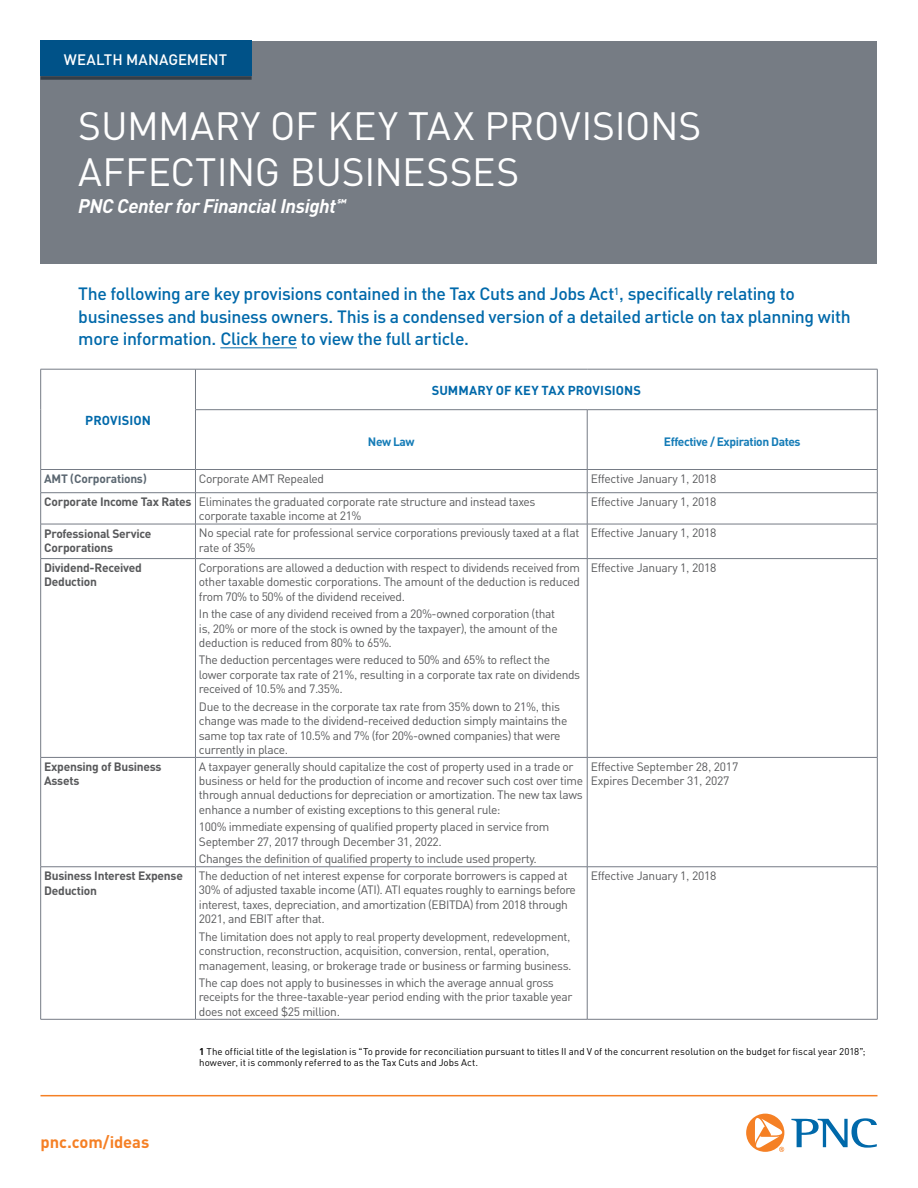
<style>
.page{position:relative;width:918px;height:1188px;background:#fff}
.page>*{position:absolute;margin:0;border:0;box-sizing:border-box;transform-origin:0 0}
.t1{font:39px/46.5px "PNC Sans";letter-spacing:-.005em;color:#fff}
.t2{font:italic 700 19.5px "PNC Sans";letter-spacing:-.02em;color:#fff}
.t3{font:500 17.7px/22.5px "PNC Sans";letter-spacing:-.02em;color:#0069aa}
.t4{font:700 16.5px "PNC Sans";letter-spacing:-.005em;color:#f58025}
.t5{font:500 15px "PNC Sans";letter-spacing:.005em;color:#fff}
.t6{font:700 12.9px "PNC Sans";letter-spacing:.005em;color:#0069aa}
.t7{font:12px/14.4px "PNC Sans";letter-spacing:-.03em;color:#58595b}
.t8{font:700 12px/14.4px "PNC Sans";letter-spacing:-.02em;color:#58595b}
.t9{font:700 12px "PNC Sans";letter-spacing:-.035em;color:#157cb7}
.t10{font:700 12px "PNC Sans";letter-spacing:-.02em;color:#5b6771}
.t11{font:9.75px/10.5px "PNC Sans";letter-spacing:.005em;color:#000}
.s1{font-weight:700}
</style>
<div class="page">
<div style="left:40px;top:41px;width:838px;height:223px;background:#767c84"></div>
<div style="left:40px;top:40px;width:212px;height:36px;background:#005288"></div>
<svg style="left:41px;top:76px;width:211px;height:4px"></svg>
<hr style="left:220px;top:347px;width:77px;height:1px;background:#0069aa">
<hr style="left:40px;top:369px;width:155px;height:1px;background:#757b85">
<hr style="left:40px;top:369px;width:1px;height:41px;background:#757b85">
<hr style="left:195px;top:369px;width:392px;height:1px;background:#757b85">
<hr style="left:195px;top:369px;width:1px;height:41px;background:#757b85">
<hr style="left:587px;top:369px;width:291px;height:1px;background:#757b85">
<hr style="left:877px;top:369px;width:1px;height:41px;background:#757b85">
<hr style="left:40px;top:410px;width:1px;height:59px;background:#757b85">
<hr style="left:195px;top:409px;width:392px;height:1px;background:#757b85">
<hr style="left:195px;top:410px;width:1px;height:59px;background:#757b85">
<hr style="left:587px;top:409px;width:291px;height:1px;background:#757b85">
<hr style="left:587px;top:410px;width:1px;height:59px;background:#757b85">
<hr style="left:877px;top:410px;width:1px;height:59px;background:#757b85">
<hr style="left:40px;top:469px;width:155px;height:1px;background:#757b85">
<hr style="left:195px;top:469px;width:392px;height:1px;background:#757b85">
<svg style="left:195px;top:470px;width:1px;height:22px"></svg>
<hr style="left:587px;top:469px;width:291px;height:1px;background:#757b85">
<svg style="left:587px;top:470px;width:1px;height:22px"></svg>
<svg style="left:877px;top:470px;width:1px;height:22px"></svg>
<hr style="left:40px;top:492px;width:155px;height:1px;background:#757b85">
<hr style="left:195px;top:492px;width:392px;height:1px;background:#757b85">
<hr style="left:195px;top:493px;width:1px;height:31px;background:#757b85">
<hr style="left:587px;top:492px;width:291px;height:1px;background:#757b85">
<hr style="left:587px;top:493px;width:1px;height:31px;background:#757b85">
<hr style="left:877px;top:493px;width:1px;height:31px;background:#757b85">
<hr style="left:40px;top:524px;width:155px;height:1px;background:#757b85">
<hr style="left:195px;top:524px;width:392px;height:1px;background:#757b85">
<hr style="left:195px;top:524px;width:1px;height:34px;background:#757b85">
<hr style="left:587px;top:524px;width:291px;height:1px;background:#757b85">
<hr style="left:587px;top:524px;width:1px;height:34px;background:#757b85">
<hr style="left:877px;top:524px;width:1px;height:34px;background:#757b85">
<hr style="left:40px;top:558px;width:155px;height:1px;background:#757b85">
<hr style="left:195px;top:558px;width:392px;height:1px;background:#757b85">
<hr style="left:195px;top:559px;width:1px;height:198px;background:#757b85">
<hr style="left:587px;top:558px;width:291px;height:1px;background:#757b85">
<hr style="left:587px;top:559px;width:1px;height:198px;background:#757b85">
<hr style="left:877px;top:559px;width:1px;height:198px;background:#757b85">
<hr style="left:40px;top:757px;width:155px;height:1px;background:#757b85">
<hr style="left:195px;top:757px;width:392px;height:1px;background:#757b85">
<hr style="left:195px;top:758px;width:1px;height:109px;background:#757b85">
<hr style="left:587px;top:757px;width:291px;height:1px;background:#757b85">
<hr style="left:587px;top:758px;width:1px;height:109px;background:#757b85">
<hr style="left:877px;top:758px;width:1px;height:109px;background:#757b85">
<hr style="left:40px;top:867px;width:155px;height:1px;background:#757b85">
<hr style="left:195px;top:867px;width:392px;height:1px;background:#757b85">
<hr style="left:195px;top:867px;width:1px;height:152px;background:#757b85">
<hr style="left:587px;top:867px;width:291px;height:1px;background:#757b85">
<hr style="left:587px;top:867px;width:1px;height:152px;background:#757b85">
<hr style="left:877px;top:867px;width:1px;height:152px;background:#757b85">
<hr style="left:40px;top:1019px;width:155px;height:1px;background:#757b85">
<hr style="left:195px;top:1019px;width:392px;height:1px;background:#757b85">
<hr style="left:587px;top:1019px;width:291px;height:1px;background:#757b85">
<svg style="left:40px;top:470px;width:1px;height:23px"></svg>
<hr style="left:40px;top:493px;width:1px;height:31px;background:#757b85">
<hr style="left:40px;top:524px;width:1px;height:34px;background:#757b85">
<hr style="left:40px;top:559px;width:1px;height:198px;background:#757b85">
<hr style="left:40px;top:758px;width:1px;height:109px;background:#757b85">
<hr style="left:40px;top:867px;width:1px;height:152px;background:#757b85">
<hr style="left:40px;top:1095px;width:838px;height:1px;background:#f58025">
<svg style="left:746px;top:1114px;width:38px;height:38px"></svg>
<svg style="left:791px;top:1118px;width:86px;height:30px"></svg>
<p class="t5" style="left:64px;top:50px;width:165px">WEALTH MANAGEMENT</p>
<h1 class="t1" style="left:78px;top:102px;width:625px">SUMMARY OF KEY TAX PROVISIONS<br>AFFECTING BUSINESSES</h1>
<h2 class="t2" style="left:78px;top:194px;width:271px">PNC Center for Financial Insight∑</h2>
<p class="t3" style="left:78px;top:282px;width:774px">The following are key provisions contained in the Tax Cuts and Jobs Act<sup>1</sup>, specifically relating to businesses and business owners. This is a condensed version of a detailed article on tax planning with more information. Click here to view the full article.</p>
<p class="t6" style="left:85px;top:412px;width:67px">PROVISION</p>
<p class="t6" style="left:432px;top:382px;width:211px">SUMMARY OF KEY TAX PROVISIONS</p>
<p class="t9" style="left:368px;top:434px;width:48px">New Law</p>
<p class="t9" style="left:664px;top:434px;width:138px">Effective / Expiration Dates</p>
<p class="t10" style="left:44px;top:471px;width:104px">AMT (Corporations)</p>
<p class="t7" style="left:199px;top:471px;width:127px">Corporate AMT Repealed</p>
<p class="t7" style="left:591px;top:471px;width:127px">Effective January 1, 2018</p>
<p class="t7" style="left:199px;top:494px;width:338px;text-indent:-155px"><span class="s1">Corporate Income Tax Rates</span> Eliminates the graduated corporate rate structure and instead taxes corporate taxable income at 21%</p>
<p class="t7" style="left:591px;top:494px;width:127px">Effective January 1, 2018</p>
<p class="t8" style="left:44px;top:525px;width:109px">Professional Service<br>Corporations</p>
<p class="t7" style="left:199px;top:526px;width:382px">No special rate for professional service corporations previously taxed at a flat rate of 35%</p>
<p class="t7" style="left:591px;top:526px;width:127px">Effective January 1, 2018</p>
<p class="t8" style="left:44px;top:560px;width:99px">Dividend-Received<br>Deduction</p>
<p class="t7" style="left:199px;top:560px;width:383px;text-align:justify">Corporations are allowed a deduction with respect to dividends received from other taxable domestic corporations. The amount of the deduction is reduced from 70% to 50% of the dividend received.</p>
<p class="t7" style="left:199px;top:606px;width:360px">In the case of any dividend received from a 20%-owned corporation (that is, 20% or more of the stock is owned by the taxpayer), the amount of the deduction is reduced from 80% to 65%.</p>
<p class="t7" style="left:199px;top:653px;width:383px">The deduction percentages were reduced to 50% and 65% to reflect the lower corporate tax rate of 21%, resulting in a corporate tax rate on dividends received of 10.5% and 7.35%.</p>
<p class="t7" style="left:199px;top:699px;width:370px">Due to the decrease in the corporate tax rate from 35% down to 21%, this change was made to the dividend-received deduction simply maintains the same top tax rate of 10.5% and 7% (for 20%-owned companies) that were currently in place.</p>
<p class="t7" style="left:591px;top:560px;width:127px">Effective January 1, 2018</p>
<p class="t8" style="left:44px;top:759px;width:119px">Expensing of Business<br>Assets</p>
<p class="t7" style="left:199px;top:759px;width:386px">A taxpayer generally should capitalize the cost of property used in a trade or business or held for the production of income and recover such cost over time through annual deductions for depreciation or amortization. The new tax laws enhance a number of existing exceptions to this general rule:</p>
<p class="t7" style="left:199px;top:820px;width:352px">100% immediate expensing of qualified property placed in service from<br>September 27, 2017 through December 31, 2022.</p>
<p class="t7" style="left:199px;top:852px;width:339px">Changes the definition of qualified property to include used property.</p>
<p class="t8" style="left:44px;top:868px;width:140px">Business Interest Expense<br>Deduction</p>
<p class="t7" style="left:199px;top:868px;width:378px">The deduction of net interest expense for corporate borrowers is capped at 30% of adjusted taxable income (ATI). ATI equates roughly to earnings before interest, taxes, depreciation, and amortization (EBITDA) from 2018 through 2021, and EBIT after that.</p>
<p class="t7" style="left:199px;top:929px;width:374px">The limitation does not apply to real property development, redevelopment, construction, reconstruction, acquisition, conversion, rental, operation, management, leasing, or brokerage trade or business or farming business.</p>
<p class="t7" style="left:199px;top:975px;width:375px">The cap does not apply to businesses in which the average annual gross receipts for the three-taxable-year period ending with the prior taxable year does not exceed $25 million.</p>
<p class="t7" style="left:591px;top:759px;width:149px">Effective September 28, 2017<br>Expires December 31, 2027</p>
<p class="t7" style="left:591px;top:868px;width:127px">Effective January 1, 2018</p>
<h3 class="t4" style="left:40px;top:1131px;width:110px">pnc.com/ideas</h3>
<p class="t11" style="left:199px;top:1046px;width:668px"><span class="s1">1</span> The official title of the legislation is “To provide for reconciliation pursuant to titles II and V of the concurrent resolution on the budget for fiscal year 2018”; however, it is commonly referred to as the Tax Cuts and Jobs Act.</p>
</div>
